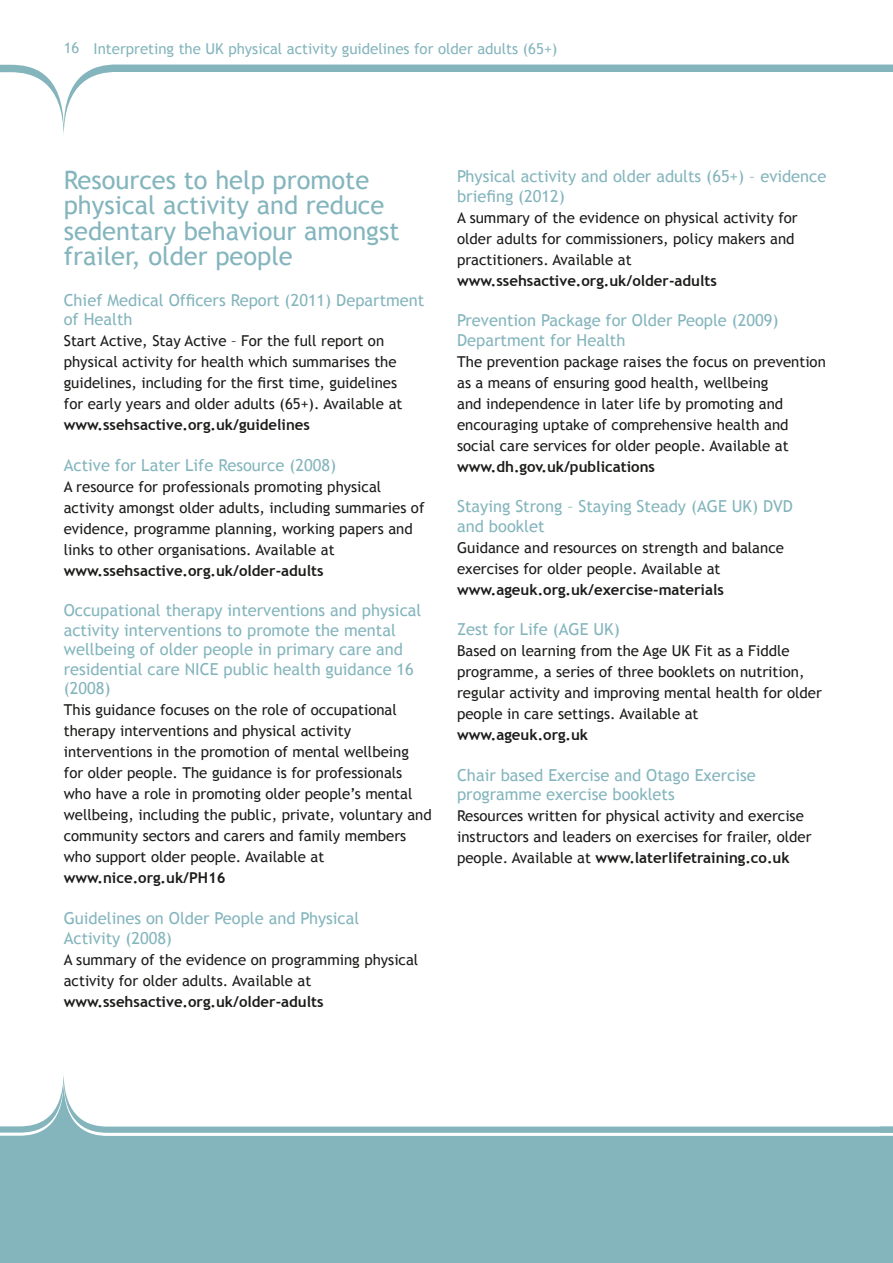
<style>
.page{position:relative;width:893px;height:1263px;background:#fff}
.page>*{position:absolute;margin:0;border:0;box-sizing:border-box;transform-origin:0 0}
.t1{font:25.5px/25.5px "Trebuchet MS";color:#84b5bd}
.t2{font:16.5px/19.5px "Trebuchet MS";color:#84b5bd}
.t3{font:15px/21px "Trebuchet MS";color:#1c1c1b}
.t4{font:700 15px "Trebuchet MS";color:#1c1c1b}
.t5{font:15px "Trebuchet MS";color:#84b5bd}
.s1{font-weight:700}
</style>
<div class="page">
<svg style="left:0;top:1081px;width:893px;height:182px;fill:#84b5bd"></svg>
<svg style="left:0;top:65px;width:893px;height:69px"></svg>
<p class="t5" style="left:64px;top:39px;width:495px">16 Interpreting the UK physical activity guidelines for older adults (65+)</p>
<h1 class="t1" style="left:64px;top:167px;width:337px">Resources to help promote physical activity and reduce sedentary behaviour amongst frailer, older people</h1>
<p class="t2" style="left:64px;top:291px;width:362px">Chief Medical Officers Report (2011) Department of Health</p>
<p class="t3" style="left:64px;top:331px;width:340px">Start Active, Stay Active – For the full report on physical activity for health which summarises the guidelines, including for the first time, guidelines for early years and older adults (65+). Available at</p>
<p class="t4" style="left:64px;top:416px;width:248px">www.ssehsactive.org.uk/guidelines</p>
<p class="t2" style="left:64px;top:456px;width:274px">Active for Later Life Resource (2008)</p>
<p class="t3" style="left:64px;top:476px;width:362px">A resource for professionals promoting physical activity amongst older adults, including summaries of evidence, programme planning, working papers and links to other organisations. Available at</p>
<p class="t4" style="left:64px;top:561px;width:261px">www.ssehsactive.org.uk/older-adults</p>
<p class="t2" style="left:64px;top:601px;width:359px">Occupational therapy interventions and physical activity interventions to promote the mental wellbeing of older people in primary care and residential care NICE public health guidance 16 (2008)</p>
<p class="t3" style="left:64px;top:700px;width:369px">This guidance focuses on the role of occupational therapy interventions and physical activity interventions in the promotion of mental wellbeing for older people. The guidance is for professionals who have a role in promoting older people’s mental wellbeing, including the public, private, voluntary and community sectors and carers and family members who support older people. Available at</p>
<p class="t4" style="left:64px;top:869px;width:163px">www.nice.org.uk/PH16</p>
<p class="t2" style="left:64px;top:909px;width:297px">Guidelines on Older People and Physical<br>Activity (2008)</p>
<p class="t3" style="left:64px;top:949px;width:356px">A summary of the evidence on programming physical activity for older adults. Available at</p>
<p class="t4" style="left:64px;top:992px;width:261px">www.ssehsactive.org.uk/older-adults</p>
<p class="t2" style="left:457px;top:167px;width:371px">Physical activity and older adults (65+) – evidence briefing (2012)</p>
<p class="t3" style="left:457px;top:207px;width:342px">A summary of the evidence on physical activity for older adults for commissioners, policy makers and practitioners. Available at</p>
<p class="t4" style="left:457px;top:271px;width:261px">www.ssehsactive.org.uk/older-adults</p>
<p class="t2" style="left:457px;top:311px;width:323px">Prevention Package for Older People (2009)<br>Department for Health</p>
<p class="t3" style="left:457px;top:351px;width:370px">The prevention package raises the focus on prevention as a means of ensuring good health, wellbeing<br>and independence in later life by promoting and encouraging uptake of comprehensive health and social care services for older people. Available at</p>
<p class="t4" style="left:457px;top:457px;width:199px">www.dh.gov.uk/publications</p>
<p class="t2" style="left:457px;top:497px;width:337px">Staying Strong – Staying Steady (AGE UK) DVD and booklet</p>
<p class="t3" style="left:457px;top:537px;width:328px">Guidance and resources on strength and balance exercises for older people. Available at</p>
<p class="t4" style="left:457px;top:580px;width:268px">www.ageuk.org.uk/exercise-materials</p>
<p class="t2" style="left:457px;top:620px;width:164px">Zest for Life (AGE UK)</p>
<p class="t3" style="left:457px;top:641px;width:366px">Based on learning from the Age UK Fit as a Fiddle programme, a series of three booklets on nutrition, regular activity and improving mental health for older people in care settings. Available at</p>
<p class="t4" style="left:457px;top:726px;width:133px">www.ageuk.org.uk</p>
<p class="t2" style="left:457px;top:765px;width:300px">Chair based Exercise and Otago Exercise programme exercise booklets</p>
<p class="t3" style="left:457px;top:806px;width:356px">Resources written for physical activity and exercise instructors and leaders on exercises for frailer, older people. Available at <span class="s1">www.laterlifetraining.co.uk</span></p>
</div>
